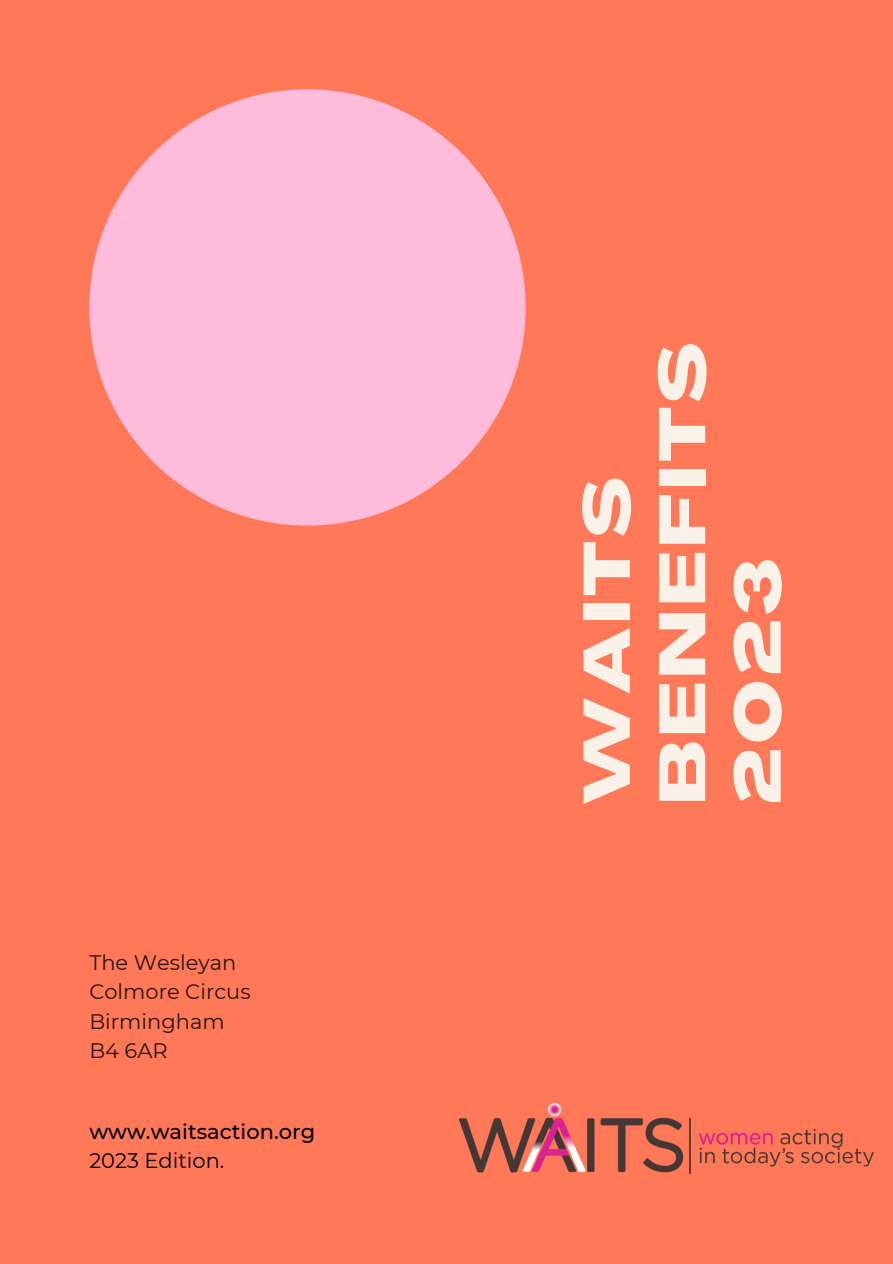
<style>
.page{position:relative;width:893px;height:1264px;background:#fff}
.page>*{position:absolute;margin:0;border:0;box-sizing:border-box;transform-origin:0 0}
.t1{font:800 64.5px/75.4px "Agrandir Grand";letter-spacing:.07em;color:#faf2e9}
.t2{font:21px/29.2px "Montserrat";color:#000001}
.t3{font:500 21px "Montserrat";color:#000001}
</style>
<div class="page">
<div style="left:0;top:0;width:892px;height:1263px;background:#ff7958"></div>
<div style="left:89px;top:89px;width:436px;height:436px;background:#ffbbda;border-radius:50%"></div>
<img style="left:459px;top:1103px;width:414px;height:70px">
<p class="t2" style="left:89px;top:947px;width:163px">The Wesleyan<br>Colmore Circus<br>Birmingham<br>B4 6AR</p>
<p class="t3" style="left:89px;top:1118px;width:227px">www.waitsaction.org</p>
<p class="t2" style="left:89px;top:1146px;width:136px">2023 Edition.</p>
<p class="t1" style="left:576px;top:804px;width:462px;rotate:-90deg">WAITS<br>BENEFITS<br>2023</p>
</div>
